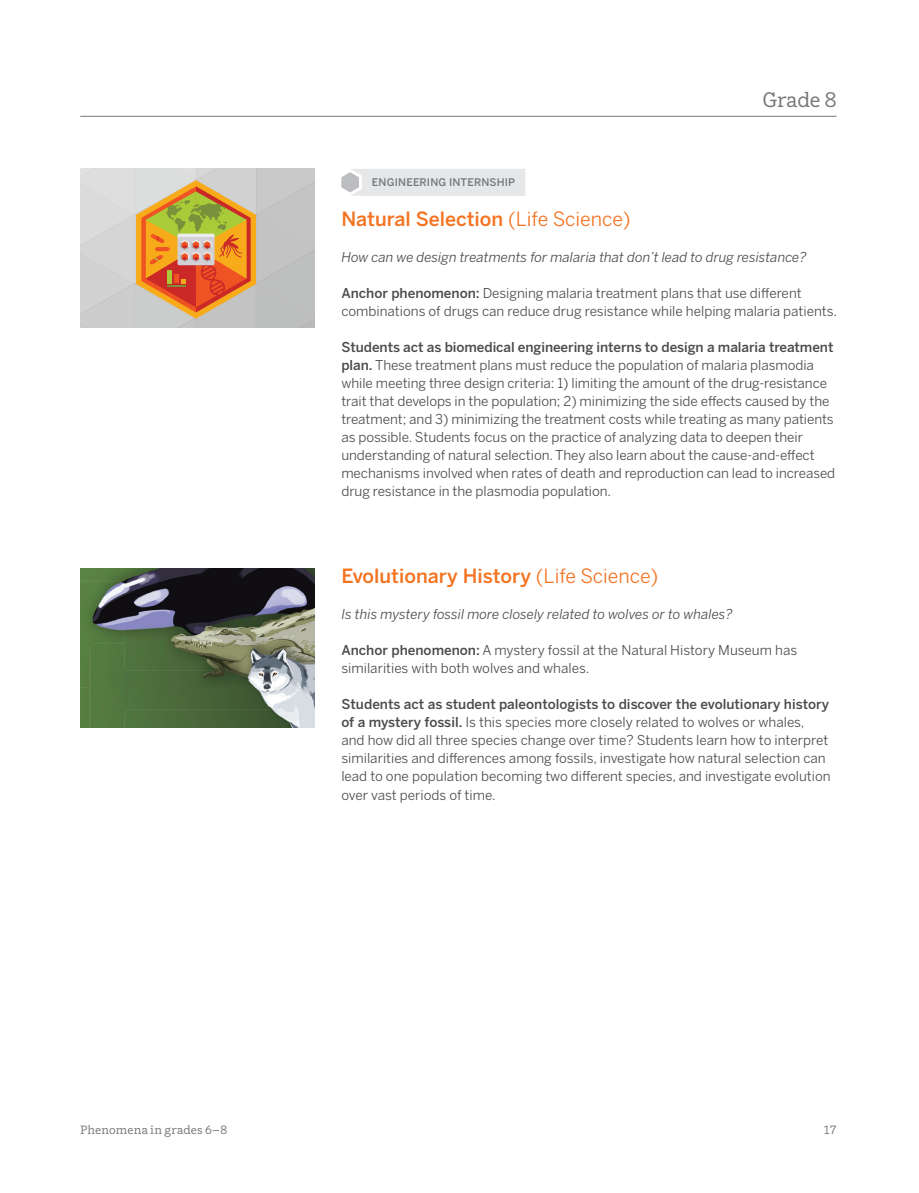
<style>
.page{position:relative;width:919px;height:1193px;background:#fff}
.page>*{position:absolute;margin:0;border:0;box-sizing:border-box;transform-origin:0 0}
.t1{font:21px "Amplify";letter-spacing:-.01em;color:#76787b}
.t2{font:500 19.5px "Benton Sans";color:#f47321}
.t3{font:13.5px/18px "Benton Sans";letter-spacing:-.005em;color:#4b4c4d}
.t4{font:italic 13.5px "Benton Sans";color:#4b4c4d}
.t5{font:12px "Amplify";letter-spacing:.01em;color:#76787b}
.t6{font:500 10.5px "Benton Sans";letter-spacing:.015em;color:#76787b}
.s1{font-weight:400}
.s2{font-weight:500}
</style>
<div class="page">
<img style="left:80px;top:568px;width:234px;height:159px">
<svg style="left:80px;top:169px;width:234px;height:159px;background:#d0b69a"></svg>
<svg style="left:341px;top:169px;width:184px;height:27px;background:#e4e5e7"></svg>
<hr style="left:80px;top:116px;width:756px;height:1px;background:#76787b">
<h1 class="t1" style="left:762px;top:87px;width:76px">Grade 8</h1>
<p class="t6" style="left:372px;top:176px;width:145px">ENGINEERING INTERNSHIP</p>
<h2 class="t2" style="left:341px;top:207px;width:290px">Natural Selection <span class="s1">(Life Science)</span></h2>
<p class="t4" style="left:341px;top:249px;width:467px">How can we design treatments for malaria that don’t lead to drug resistance?</p>
<p class="t3" style="left:341px;top:284px;width:497px"><span class="s2">Anchor phenomenon:</span> Designing malaria treatment plans that use different combinations of drugs can reduce drug resistance while helping malaria patients.</p>
<p class="t3" style="left:341px;top:338px;width:495px"><span class="s2">Students act as biomedical engineering interns to design a malaria treatment plan.</span> These treatment plans must reduce the population of malaria plasmodia while meeting three design criteria: 1) limiting the amount of the drug-resistance trait that develops in the population; 2) minimizing the side effects caused by the treatment; and 3) minimizing the treatment costs while treating as many patients as possible. Students focus on the practice of analyzing data to deepen their understanding of natural selection. They also learn about the cause-and-effect mechanisms involved when rates of death and reproduction can lead to increased drug resistance in the plasmodia population.</p>
<h2 class="t2" style="left:341px;top:564px;width:318px">Evolutionary History <span class="s1">(Life Science)</span></h2>
<p class="t4" style="left:341px;top:606px;width:393px">Is this mystery fossil more closely related to wolves or to whales?</p>
<p class="t3" style="left:341px;top:641px;width:457px"><span class="s2">Anchor phenomenon:</span> A mystery fossil at the Natural History Museum has similarities with both wolves and whales.</p>
<p class="t3" style="left:341px;top:695px;width:491px"><span class="s2">Students act as student paleontologists to discover the evolutionary history of a mystery fossil.</span> Is this species more closely related to wolves or whales, and how did all three species change over time? Students learn how to interpret similarities and differences among fossils, investigate how natural selection can lead to one population becoming two different species, and investigate evolution over vast periods of time.</p>
<p class="t5" style="left:80px;top:1122px;width:148px">Phenomena in grades 6–8</p>
<p class="t5" style="left:823px;top:1122px;width:14px">17</p>
</div>
